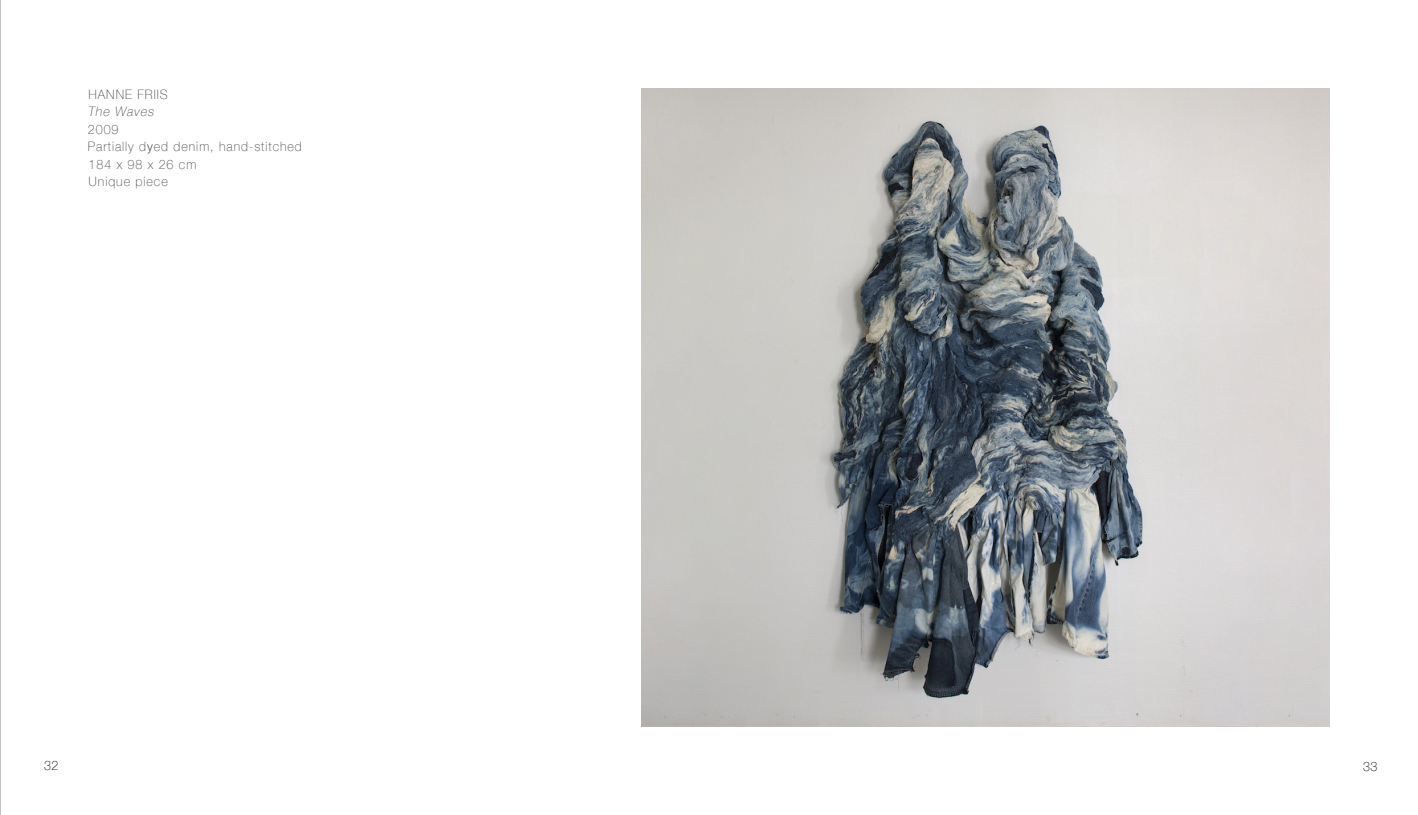
<style>
.page{position:relative;width:1418px;height:815px;background:#fff}
.page>*{position:absolute;margin:0;border:0;box-sizing:border-box;transform-origin:0 0}
.t1{font:100 13px/17.5px "Helvetica Neue";letter-spacing:.075em;color:#4a4a49;scale:.96 1}
.t2{font:italic 100 13px "Helvetica Neue";color:#4a4a49;scale:.96 1}
.t3{font:100 13px "Helvetica Neue";color:#000;scale:.96 1}
.s1{font-weight:300}
</style>
<div class="page">
<hr style="left:0;top:0;width:1px;height:815px;background:#a8a8a7">
<img style="left:641px;top:89px;width:688px;height:637px">
<p class="t1" style="left:89px;top:85px;width:84px">HANNE FRIIS</p>
<p class="t2" style="left:88px;top:102px;width:73px">The Waves</p>
<p class="t1" style="left:88px;top:120px;width:224px">2009<br>Partially d<span class="s1">y</span>ed denim, hand-stitched<br>184 x 98 x 26 cm<br>Unique piece</p>
<p class="t3" style="left:44px;top:756px;width:16px">32</p>
<p class="t3" style="left:1362px;top:757px;width:16px">33</p>
</div>
